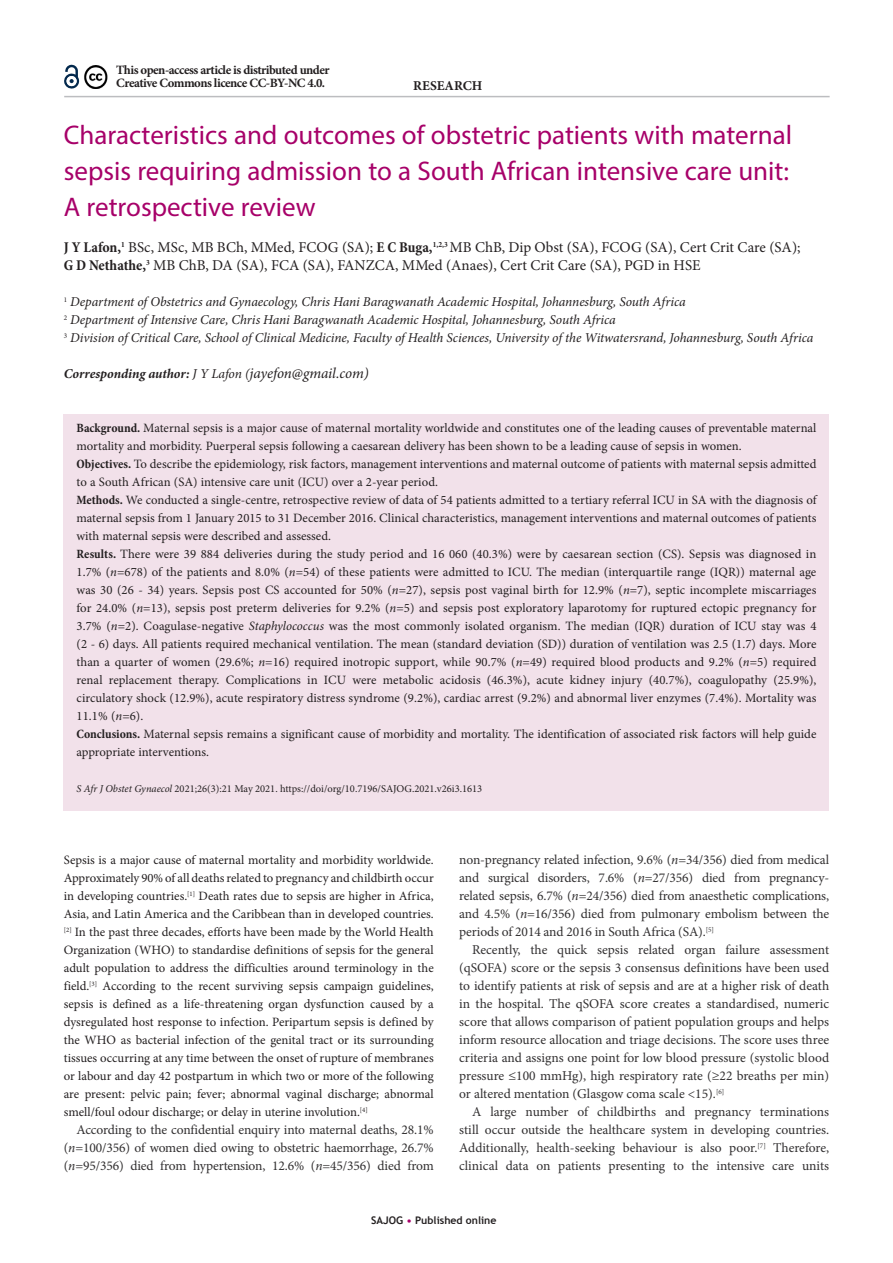
<style>
.page{position:relative;width:893px;height:1263px;background:#fff}
.page>*{position:absolute;margin:0;border:0;box-sizing:border-box;transform-origin:0 0}
.A_HEAD{font:27px/36px "Myriad Pro";color:#a70169;text-align:justify}
.AUTHORS_NAME{font:15px/18px "Minion Pro";color:#231f20}
.BODY_TEXT_INDENT{font:13.5px/18px "Minion Pro";letter-spacing:-.01em;color:#312f30;text-align:justify}
.AUTHOR_DETAILS{font:italic 13.5px "Minion Pro";letter-spacing:-.01em;color:#231f20}
.CORRESPONDING_AUTHOR{font:italic 700 13.5px "Minion Pro";letter-spacing:-.005em;color:#231f20}
.t1{font:700 13.5px "Minion Pro";color:#231f20}
.BODY_TEXT_1ST_PARAGR{font:12.75px/18px "Minion Pro";color:#231f20}
.BODY_TEXT_1ST_PARAGR-2{font:700 12.75px/13.5px "Minion Pro";letter-spacing:-.04em;color:#231f20}
.CITELINE{font:10.5px "Minion Pro";color:#231f20}
.t2{font:700 10.5px "Trebuchet MS";color:#231f20}
.s1{font-weight:700;font-stretch:condensed}
.s2{font-weight:400}
.s3{font-weight:400;font-size:15px}
.s4{font-style:italic}
.s5{color:#a70169}
</style>
<div class="page">
<hr style="left:64px;top:96px;width:766px;height:1px;background:#bcbdc0">
<div style="left:64px;top:414px;width:765px;height:396px;background:#f2e1ea"></div>
<svg style="left:64px;top:64px;width:16px;height:25px"></svg>
<img style="left:84px;top:65px;width:24px;height:23px">
<p class="BODY_TEXT_1ST_PARAGR-2" style="left:116px;top:63px;width:215px">This open-access article is distributed under<br>Creative Commons licence CC-BY-NC 4.0.</p>
<p class="t1" style="left:413px;top:76px;width:71px">RESEARCH</p>
<h1 class="A_HEAD" style="left:64px;top:117px;width:730px">Characteristics and outcomes of obstetric patients with maternal sepsis requiring admission to a South African intensive care unit:<br>A retrospective review</h1>
<p class="AUTHORS_NAME" style="left:64px;top:238px;width:738px"><span class="s1">J Y Lafon,</span><sup>1</sup> BSc, MSc, MB BCh, MMed, FCOG (SA); <span class="s1">E C Buga,</span><sup>1,2,3</sup> MB ChB, Dip Obst (SA), FCOG (SA), Cert Crit Care (SA);<br><span class="s1">G D Nethathe,</span><sup>3</sup> MB ChB, DA (SA), FCA (SA), FANZCA, MMed (Anaes), Cert Crit Care (SA), PGD in HSE</p>
<p class="AUTHOR_DETAILS" style="left:64px;top:292px;width:623px"><sup>1</sup> Department of Obstetrics and Gynaecology, Chris Hani Baragwanath Academic Hospital, Johannesburg, South Africa</p>
<p class="AUTHOR_DETAILS" style="left:64px;top:310px;width:554px"><sup>2</sup> Department of Intensive Care, Chris Hani Baragwanath Academic Hospital, Johannesburg, South Africa</p>
<p class="AUTHOR_DETAILS" style="left:64px;top:328px;width:751px"><sup>3</sup> Division of Critical Care, School of Clinical Medicine, Faculty of Health Sciences, University of the Witwatersrand, Johannesburg, South Africa</p>
<p class="CORRESPONDING_AUTHOR" style="left:64px;top:364px;width:307px">Corresponding author: <span class="s2">J Y Lafon (</span><span class="s3">jayefon@gmail.com)</span></p>
<p class="BODY_TEXT_1ST_PARAGR" style="left:77px;top:419px;width:741px"><span class="s1">Background.</span> Maternal sepsis is a major cause of maternal mortality worldwide and constitutes one of the leading causes of preventable maternal mortality and morbidity. Puerperal sepsis following a caesarean delivery has been shown to be a leading cause of sepsis in women.</p>
<p class="BODY_TEXT_1ST_PARAGR" style="left:77px;top:455px;width:741px"><span class="s1">Objectives.</span> To describe the epidemiology, risk factors, management interventions and maternal outcome of patients with maternal sepsis admitted to a South African (SA) intensive care unit (ICU) over a 2-year period.</p>
<p class="BODY_TEXT_1ST_PARAGR" style="left:77px;top:491px;width:741px;text-align:justify"><span class="s1">Methods.</span> We conducted a single-centre, retrospective review of data of 54 patients admitted to a tertiary referral ICU in SA with the diagnosis of maternal sepsis from 1 January 2015 to 31 December 2016. Clinical characteristics, management interventions and maternal outcomes of patients with maternal sepsis were described and assessed.</p>
<p class="BODY_TEXT_1ST_PARAGR" style="left:77px;top:545px;width:741px;text-align:justify"><span class="s1">Results.</span> There were 39 884 deliveries during the study period and 16 060 (40.3%) were by caesarean section (CS). Sepsis was diagnosed in 1.7% (<span class="s4">n</span>=678) of the patients and 8.0% (<span class="s4">n</span>=54) of these patients were admitted to ICU. The median (interquartile range (IQR)) maternal age was 30 (26 - 34) years. Sepsis post CS accounted for 50% (<span class="s4">n</span>=27), sepsis post vaginal birth for 12.9% (<span class="s4">n</span>=7), septic incomplete miscarriages for 24.0% (<span class="s4">n</span>=13), sepsis post preterm deliveries for 9.2% (<span class="s4">n</span>=5) and sepsis post exploratory laparotomy for ruptured ectopic pregnancy for 3.7% (<span class="s4">n</span>=2). Coagulase-negative <span class="s4">Staphylococcus</span> was the most commonly isolated organism. The median (IQR) duration of ICU stay was 4 (2 - 6) days. All patients required mechanical ventilation. The mean (standard deviation (SD)) duration of ventilation was 2.5 (1.7) days. More than a quarter of women (29.6%; <span class="s4">n</span>=16) required inotropic support, while 90.7% (<span class="s4">n</span>=49) required blood products and 9.2% (<span class="s4">n</span>=5) required renal replacement therapy. Complications in ICU were metabolic acidosis (46.3%), acute kidney injury (40.7%), coagulopathy (25.9%), circulatory shock (12.9%), acute respiratory distress syndrome (9.2%), cardiac arrest (9.2%) and abnormal liver enzymes (7.4%). Mortality was 11.1% (<span class="s4">n</span>=6).</p>
<p class="BODY_TEXT_1ST_PARAGR" style="left:77px;top:725px;width:741px"><span class="s1">Conclusions.</span> Maternal sepsis remains a significant cause of morbidity and mortality. The identification of associated risk factors will help guide appropriate interventions.</p>
<p class="CITELINE" style="left:77px;top:782px;width:407px"><span class="s4">S Afr J Obstet Gynaecol</span> 2021;26(3):21 May 2021. https://doi/org/10.7196/SAJOG.2021.v26i3.1613</p>
<p class="BODY_TEXT_1ST_PARAGR" style="left:64px;top:851px;width:371px;text-align:justify">Sepsis is a major cause of maternal mortality and morbidity worldwide.<br>Approximately 90% of all deaths related to pregnancy and childbirth occur in developing countries.<sup>[1]</sup> Death rates due to sepsis are higher in Africa, Asia, and Latin America and the Caribbean than in developed countries. <sup>[2]</sup> In the past three decades, efforts have been made by the World Health Organization (WHO) to standardise definitions of sepsis for the general adult population to address the difficulties around terminology in the field.<sup>[3]</sup> According to the recent surviving sepsis campaign guidelines, sepsis is defined as a life-threatening organ dysfunction caused by a dysregulated host response to infection. Peripartum sepsis is defined by the WHO as bacterial infection of the genital tract or its surrounding tissues occurring at any time between the onset of rupture of membranes or labour and day 42 postpartum in which two or more of the following are present: pelvic pain; fever; abnormal vaginal discharge; abnormal smell/foul odour discharge; or delay in uterine involution.<sup>[4]</sup></p>
<p class="BODY_TEXT_INDENT" style="left:64px;top:1121px;width:371px;text-indent:13px">According to the confidential enquiry into maternal deaths, 28.1% (<span class="s4">n</span>=100/356) of women died owing to obstetric haemorrhage, 26.7% (<span class="s4">n</span>=95/356) died from hypertension, 12.6% (<span class="s4">n</span>=45/356) died from</p>
<p class="BODY_TEXT_INDENT" style="left:459px;top:851px;width:371px">non-pregnancy related infection, 9.6% (<span class="s4">n</span>=34/356) died from medical and surgical disorders, 7.6% (<span class="s4">n</span>=27/356) died from pregnancy&shy;related sepsis, 6.7% (<span class="s4">n</span>=24/356) died from anaesthetic complications, and 4.5% (<span class="s4">n</span>=16/356) died from pulmonary embolism between the periods of 2014 and 2016 in South Africa (SA).<sup>[5]</sup></p>
<p class="BODY_TEXT_INDENT" style="left:459px;top:941px;width:371px;text-indent:13px">Recently, the quick sepsis related organ failure assessment (qSOFA) score or the sepsis 3 consensus definitions have been used to identify patients at risk of sepsis and are at a higher risk of death in the hospital. The qSOFA score creates a standardised, numeric score that allows comparison of patient population groups and helps inform resource allocation and triage decisions. The score uses three criteria and assigns one point for low blood pressure (systolic blood pressure ≤100 mmHg), high respiratory rate (≥22 breaths per min) or altered mentation (Glasgow coma scale &lt;15).<sup>[6]</sup></p>
<p class="BODY_TEXT_INDENT" style="left:459px;top:1103px;width:371px;text-indent:13px">A large number of childbirths and pregnancy terminations still occur outside the healthcare system in developing countries.<br>Additionally, health-seeking behaviour is also poor.<sup>[7]</sup> Therefore, clinical data on patients presenting to the intensive care units</p>
<p class="t2" style="left:371px;top:1214px;width:127px">SAJOG <span class="s5">•</span> Published online</p>
</div>
